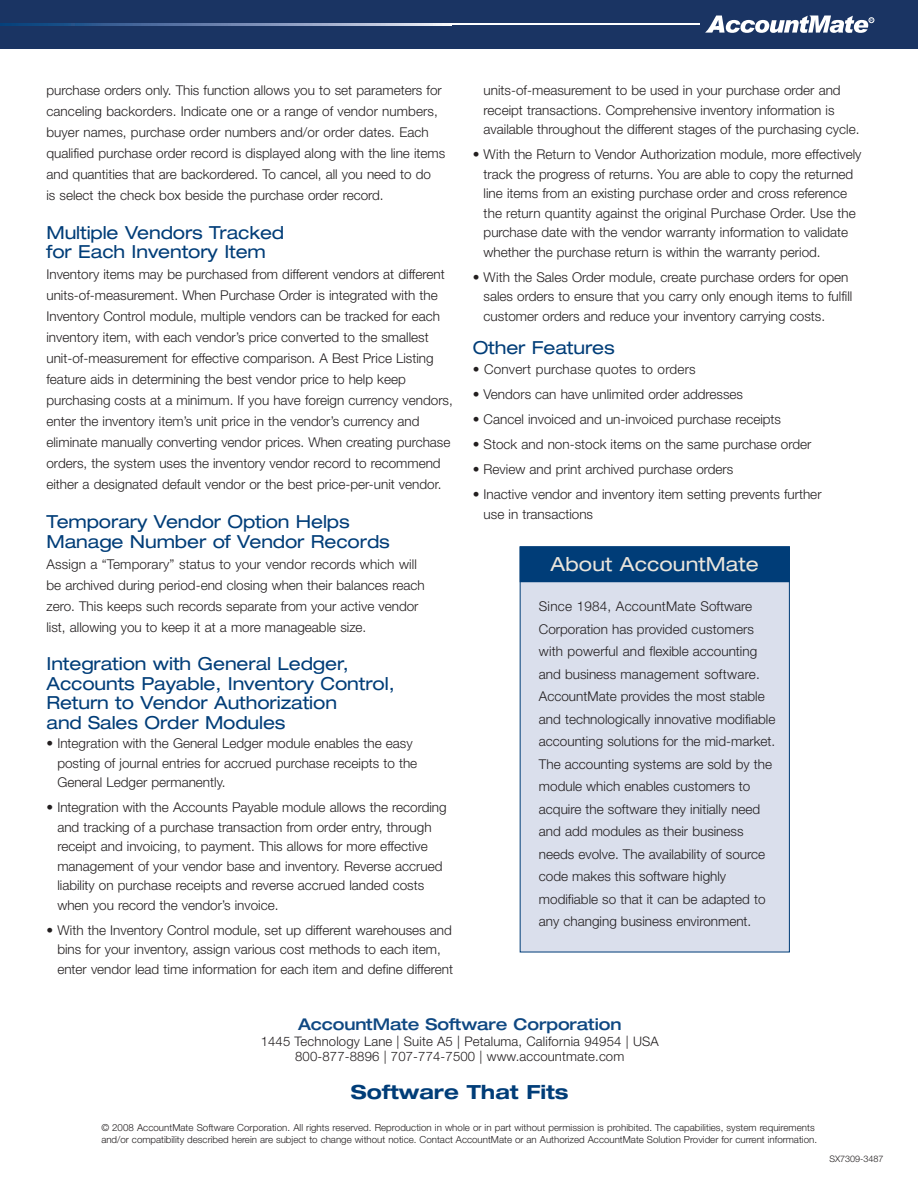
<style>
.page{position:relative;width:918px;height:1188px;background:#fff}
.page>*{position:absolute;margin:0;border:0;box-sizing:border-box;transform-origin:0 0}
.t1{font:expanded 19.5px "Helvetica Neue";letter-spacing:.005em;color:#eae5dc}
.t2{font:700 expanded 19.5px "Helvetica Neue";color:#003d78}
.t3{font:expanded 18px/19.5px "Helvetica Neue";letter-spacing:-.005em;color:#003d78}
.t4{font:500 expanded 16.2px "Helvetica Neue";letter-spacing:-.005em;color:#0f4882}
.t5{font:300 13.5px/19.5px "Helvetica Neue";color:#231f20}
.t6{font:300 13.2px/15px "Helvetica Neue";letter-spacing:.01em;color:#231f20;text-align:center}
.t7{font:300 9.75px/12px "Helvetica Neue";color:#231f20}
.t8{font:300 9px "Helvetica Neue";color:#231f20}
</style>
<div class="page">
<svg style="left:0;top:0;width:918px;height:49px;background:#263f6c"></svg>
<div style="left:520px;top:547px;width:269px;height:405px;background:#dadfec"></div>
<div style="left:520px;top:547px;width:269px;height:35px;background:#003d78"></div>
<div style="left:520px;top:546px;width:270px;height:36px;border:1px solid #003d78"></div>
<p class="t5" style="left:46px;top:81px;width:400px;line-height:21px">purchase orders only. This function allows you to set parameters for canceling backorders. Indicate one or a range of vendor numbers, buyer names, purchase order numbers and/or order dates. Each qualified purchase order record is displayed along with the line items and quantities that are backordered. To cancel, all you need to do<br>is select the check box beside the purchase order record.</p>
<h2 class="t3" style="left:46px;top:224px;width:239px">Multiple Vendors Tracked for Each Inventory Item</h2>
<p class="t5" style="left:46px;top:265px;width:408px;line-height:21px">Inventory items may be purchased from different vendors at different units-of-measurement. When Purchase Order is integrated with the Inventory Control module, multiple vendors can be tracked for each inventory item, with each vendor’s price converted to the smallest unit-of-measurement for effective comparison. A Best Price Listing feature aids in determining the best vendor price to help keep purchasing costs at a minimum. If you have foreign currency vendors, enter the inventory item’s unit price in the vendor’s currency and eliminate manually converting vendor prices. When creating purchase orders, the system uses the inventory vendor record to recommend either a designated default vendor or the best price-per-unit vendor.</p>
<h2 class="t3" style="left:46px;top:514px;width:345px">Temporary Vendor Option Helps<br>Manage Number of Vendor Records</h2>
<p class="t5" style="left:46px;top:555px;width:380px;line-height:21px">Assign a “Temporary” status to your vendor records which will be archived during period-end closing when their balances reach zero. This keeps such records separate from your active vendor list, allowing you to keep it at a more manageable size.</p>
<h2 class="t3" style="left:46px;top:656px;width:350px">Integration with General Ledger,<br>Accounts Payable, Inventory Control,<br>Return to Vendor Authorization<br>and Sales Order Modules</h2>
<p class="t5" style="left:57px;top:735px;width:361px;text-indent:-11px">• Integration with the General Ledger module enables the easy posting of journal entries for accrued purchase receipts to the<br>General Ledger permanently.</p>
<p class="t5" style="left:57px;top:799px;width:391px;text-indent:-11px">• Integration with the Accounts Payable module allows the recording and tracking of a purchase transaction from order entry, through receipt and invoicing, to payment. This allows for more effective management of your vendor base and inventory. Reverse accrued liability on purchase receipts and reverse accrued landed costs when you record the vendor’s invoice.</p>
<p class="t5" style="left:57px;top:921px;width:397px;text-indent:-11px">• With the Inventory Control module, set up different warehouses and bins for your inventory, assign various cost methods to each item, enter vendor lead time information for each item and define different</p>
<p class="t5" style="left:484px;top:82px;width:377px">units-of-measurement to be used in your purchase order and receipt transactions. Comprehensive inventory information is available throughout the different stages of the purchasing cycle.</p>
<p class="t5" style="left:484px;top:146px;width:379px;text-indent:-11px">• With the Return to Vendor Authorization module, more effectively track the progress of returns. You are able to copy the returned line items from an existing purchase order and cross reference the return quantity against the original Purchase Order. Use the purchase date with the vendor warranty information to validate whether the purchase return is within the warranty period.</p>
<p class="t5" style="left:484px;top:269px;width:370px;text-indent:-11px">• With the Sales Order module, create purchase orders for open sales orders to ensure that you carry only enough items to fulfill customer orders and reduce your inventory carrying costs.</p>
<h2 class="t3" style="left:473px;top:340px;width:144px">Other Features</h2>
<p class="t5" style="left:473px;top:361px;width:225px">• Convert purchase quotes to orders</p>
<p class="t5" style="left:473px;top:386px;width:272px">• Vendors can have unlimited order addresses</p>
<p class="t5" style="left:473px;top:411px;width:310px">• Cancel invoiced and un-invoiced purchase receipts</p>
<p class="t5" style="left:473px;top:436px;width:340px">• Stock and non-stock items on the same purchase order</p>
<p class="t5" style="left:473px;top:461px;width:262px">• Review and print archived purchase orders</p>
<p class="t5" style="left:484px;top:486px;width:339px;text-indent:-11px">• Inactive vendor and inventory item setting prevents further use in transactions</p>
<h1 class="t1" style="left:550px;top:557px;width:210px">About AccountMate</h1>
<p class="t5" style="left:539px;top:597px;width:238px;line-height:22.5px">Since 1984, AccountMate Software Corporation has provided customers with powerful and flexible accounting and business management software.<br>AccountMate provides the most stable and technologically innovative modifiable accounting solutions for the mid-market.<br>The accounting systems are sold by the module which enables customers to acquire the software they initially need and add modules as their business needs evolve. The availability of source code makes this software highly modifiable so that it can be adapted to any changing business environment.</p>
<p class="t4" style="left:298px;top:1018px;width:325px">AccountMate Software Corporation</p>
<p class="t6" style="left:261px;top:1035px;width:400px">1445 Technology Lane | Suite A5 | Petaluma, California 94954 | USA<br>800-877-8896 | 707-774-7500 | www.accountmate.com</p>
<h1 class="t2" style="left:351px;top:1085px;width:219px">Software That Fits</h1>
<p class="t7" style="left:101px;top:1123px;width:717px">© 2008 AccountMate Software Corporation. All rights reserved. Reproduction in whole or in part without permission is prohibited. The capabilities, system requirements and/or compatibility described herein are subject to change without notice. Contact AccountMate or an Authorized AccountMate Solution Provider for current information.</p>
<p class="t8" style="left:829px;top:1155px;width:56px">SX7309-3487</p>
</div>
